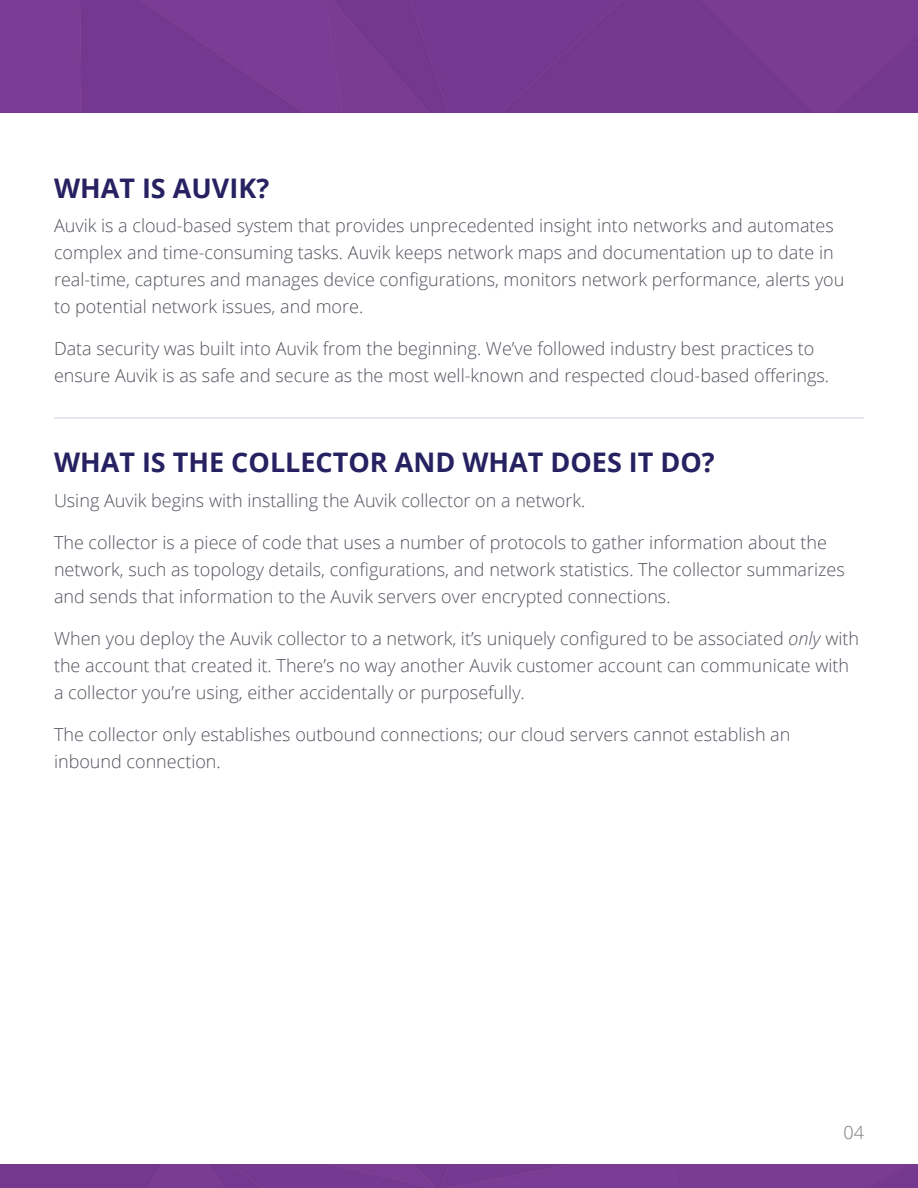
<style>
.page{position:relative;width:918px;height:1188px;background:#fff}
.page>*{position:absolute;margin:0;border:0;box-sizing:border-box;transform-origin:0 0}
.body_copy{font:700 27px "Open Sans";color:#262262}
.headline{font:700 27px "Open Sans";color:#262262}
.body_copy-2{font:300 18px/27px "Open Sans";color:#50545c}
.t1{font:300 18px "Open Sans";color:#76787b}
.s1{font-style:italic}
</style>
<div class="page">
<hr style="left:54px;top:417px;width:810px;height:2px;background:#d0d4e0">
<div style="left:0;top:1164px;width:918px;height:24px;background:#7a3c92"></div>
<div style="left:0;top:0;width:918px;height:112px;background:#753991"></div>
<p class="headline" style="left:54px;top:169px;width:217px">WHAT IS AUVIK?</p>
<p class="body_copy-2" style="left:54px;top:212px;width:792px">Auvik is a cloud-based system that provides unprecedented insight into networks and automates complex and time-consuming tasks. Auvik keeps network maps and documentation up to date in real-time, captures and manages device configurations, monitors network performance, alerts you to potential network issues, and more.</p>
<p class="body_copy-2" style="left:54px;top:335px;width:777px">Data security was built into Auvik from the beginning. We’ve followed industry best practices to ensure Auvik is as safe and secure as the most well-known and respected cloud-based offerings.</p>
<p class="body_copy" style="left:54px;top:443px;width:662px">WHAT IS THE COLLECTOR AND WHAT DOES IT DO?</p>
<p class="body_copy-2" style="left:54px;top:486px;width:533px">Using Auvik begins with installing the Auvik collector on a network.</p>
<p class="body_copy-2" style="left:54px;top:528px;width:792px">The collector is a piece of code that uses a number of protocols to gather information about the network, such as topology details, configurations, and network statistics. The collector summarizes and sends that information to the Auvik servers over encrypted connections.</p>
<p class="body_copy-2" style="left:54px;top:624px;width:807px">When you deploy the Auvik collector to a network, it’s uniquely configured to be associated <span class="s1">only</span> with the account that created it. There’s no way another Auvik customer account can communicate with a collector you’re using, either accidentally or purposefully.</p>
<p class="body_copy-2" style="left:54px;top:720px;width:738px">The collector only establishes outbound connections; our cloud servers cannot establish an inbound connection.</p>
<p class="t1" style="left:843px;top:1120px;width:22px">04</p>
</div>
